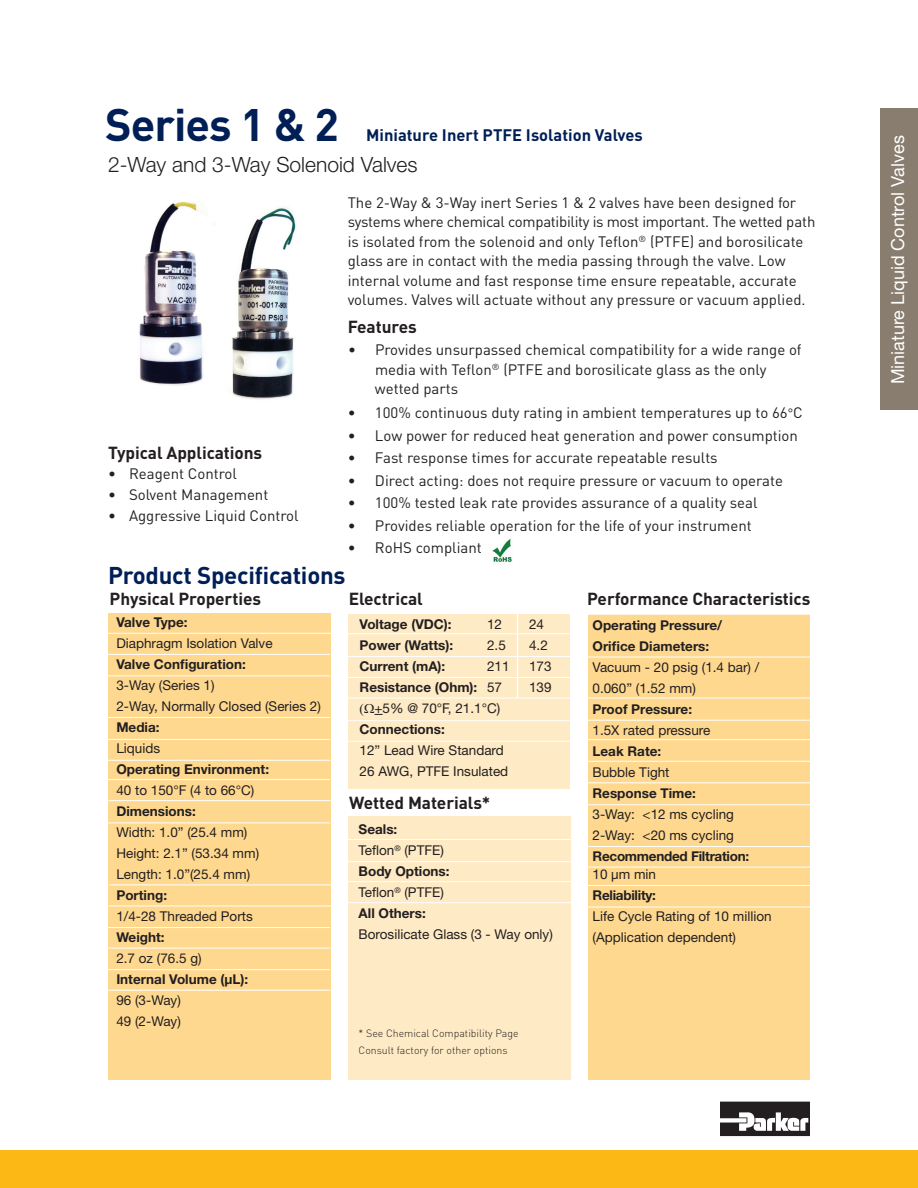
<style>
.page{position:relative;width:918px;height:1188px;background:#fff}
.page>*{position:absolute;margin:0;border:0;box-sizing:border-box;transform-origin:0 0}
.t1{font:700 45px "DINOT";letter-spacing:-.02em;color:#001f56}
.t2{font:700 24px "DIN";letter-spacing:-.01em;color:#001f56}
.t3{font:300 21px "Helvetica Neue LT Std";color:#231f20}
.t4{font:18px "Helvetica Neue LT Std";color:#fff}
.t5{font:700 17.25px "DIN";letter-spacing:-.005em;color:#231f20}
.t6{font:700 16.5px "DIN";color:#001f56}
.t7{font:15px/19.5px "DIN";color:#231f20}
.t8{font:13.5px/21px "Helvetica Neue LT Std";color:#231f20}
.t9{font:700 13.5px/21px "Helvetica Neue LT Std";color:#231f20}
.t10{font:700 13.5px "Helvetica Neue LT Std";letter-spacing:-.02em;color:#231f20}
.t11{font:300 10.5px/16.8px "DIN";color:#231f20}
.s1{font-family:"Helvetica Neue LT Std";font-size:13.5px}
.s2{font-weight:400}
</style>
<div class="page">
<div style="left:0;top:1150px;width:918px;height:38px;background:#fcb814"></div>
<svg style="left:720px;top:1102px;width:90px;height:34px"></svg>
<div style="left:880px;top:108px;width:38px;height:301px;background:#887d6e"></div>
<div style="left:108px;top:613px;width:222px;height:467px;background:#fed88f"></div>
<div style="left:349px;top:614px;width:221px;height:174px;background:#feeac4"></div>
<hr style="left:108px;top:633px;width:225px;height:1px;background:#fff">
<hr style="left:108px;top:739px;width:222px;height:1px;background:#fff">
<hr style="left:108px;top:760px;width:222px;height:1px;background:#fff">
<hr style="left:108px;top:779px;width:222px;height:1px;background:#fff">
<hr style="left:109px;top:800px;width:222px;height:1px;background:#fff">
<hr style="left:108px;top:823px;width:222px;height:1px;background:#fff">
<hr style="left:109px;top:885px;width:222px;height:1px;background:#fff">
<hr style="left:109px;top:906px;width:222px;height:1px;background:#fff">
<hr style="left:108px;top:717px;width:222px;height:1px;background:#fff">
<hr style="left:108px;top:676px;width:222px;height:1px;background:#fff">
<div style="left:588px;top:615px;width:222px;height:465px;background:#fed88f"></div>
<hr style="left:586px;top:657px;width:226px;height:1px;background:#fff">
<hr style="left:586px;top:804px;width:226px;height:1px;background:#fff">
<hr style="left:587px;top:698px;width:225px;height:1px;background:#fff">
<hr style="left:588px;top:720px;width:225px;height:1px;background:#fff">
<hr style="left:585px;top:761px;width:226px;height:1px;background:#fff">
<hr style="left:585px;top:782px;width:225px;height:1px;background:#fff">
<div style="left:348px;top:816px;width:222px;height:264px;background:#feeac4"></div>
<hr style="left:347px;top:839px;width:227px;height:1px;background:#fff">
<hr style="left:346px;top:881px;width:227px;height:1px;background:#fff">
<hr style="left:345px;top:902px;width:227px;height:1px;background:#fff">
<img style="left:231px;top:207px;width:65px;height:193px">
<img style="left:492px;top:538px;width:20px;height:24px">
<img style="left:139px;top:201px;width:77px;height:185px">
<hr style="left:586px;top:739px;width:226px;height:1px;background:#fff">
<hr style="left:347px;top:633px;width:226px;height:1px;background:#fff">
<hr style="left:347px;top:677px;width:225px;height:1px;background:#fff">
<hr style="left:346px;top:698px;width:225px;height:1px;background:#fff">
<hr style="left:347px;top:741px;width:225px;height:1px;background:#fff">
<hr style="left:347px;top:656px;width:225px;height:1px;background:#fff">
<hr style="left:345px;top:720px;width:225px;height:1px;background:#fff">
<hr style="left:585px;top:846px;width:226px;height:1px;background:#fff">
<hr style="left:585px;top:867px;width:226px;height:1px;background:#fff">
<hr style="left:586px;top:885px;width:226px;height:1px;background:#fff">
<hr style="left:108px;top:948px;width:222px;height:1px;background:#fff">
<hr style="left:108px;top:927px;width:222px;height:1px;background:#fff">
<hr style="left:108px;top:990px;width:222px;height:1px;background:#fff">
<hr style="left:108px;top:969px;width:222px;height:1px;background:#fff">
<hr style="left:108px;top:654px;width:222px;height:1px;background:#fff">
<hr style="left:586px;top:907px;width:226px;height:1px;background:#fff">
<hr style="left:517px;top:613px;width:1px;height:85px;background:#fff">
<hr style="left:346px;top:861px;width:227px;height:1px;background:#fff">
<svg style="left:374px;top:713px;width:9px;height:2px"></svg>
<h1 class="t1" style="left:105px;top:94px;width:236px">Series 1 &amp; 2</h1>
<h3 class="t3" style="left:108px;top:152px;width:311px">2-Way and 3-Way Solenoid Valves</h3>
<p class="t7" style="left:348px;top:192px;width:469px">The 2-Way &amp; 3-Way inert Series 1 &amp; 2 valves have been designed for systems where chemical compatibility is most important. The wetted path is isolated from the solenoid and only Teflon<sup>®</sup> (PTFE) and borosilicate glass are in contact with the media passing through the valve. Low internal volume and fast response time ensure repeatable, accurate volumes. Valves will actuate without any pressure or vacuum applied.</p>
<p class="t6" style="left:366px;top:124px;width:278px">Miniature Inert PTFE Isolation Valves</p>
<p class="t5" style="left:108px;top:441px;width:156px">Typical Applications</p>
<p class="t7" style="left:108px;top:463px;width:131px">• Reagent Control</p>
<p class="t7" style="left:108px;top:484px;width:162px">• Solvent Management</p>
<p class="t7" style="left:108px;top:505px;width:192px">• Aggressive Liquid Control</p>
<p class="t5" style="left:348px;top:315px;width:71px">Features</p>
<p class="t7" style="left:375px;top:340px;width:428px;text-indent:-27px">• Provides unsurpassed chemical compatibility for a wide range of media with Teflon<sup>®</sup> (PTFE and borosilicate glass as the only wetted parts</p>
<p class="t7" style="left:348px;top:403px;width:456px">• 100% continuous duty rating in ambient temperatures up to 66<span class="s1">°</span>C</p>
<p class="t7" style="left:348px;top:425px;width:452px">• Low power for reduced heat generation and power consumption</p>
<p class="t7" style="left:348px;top:448px;width:371px">• Fast response times for accurate repeatable results</p>
<p class="t7" style="left:348px;top:470px;width:437px">• Direct acting: does not require pressure or vacuum to operate</p>
<p class="t7" style="left:348px;top:493px;width:411px">• 100% tested leak rate provides assurance of a quality seal</p>
<p class="t7" style="left:348px;top:515px;width:405px">• Provides reliable operation for the life of your instrument</p>
<p class="t7" style="left:348px;top:538px;width:135px">• RoHS compliant</p>
<h2 class="t2" style="left:108px;top:560px;width:239px">Product Specifications</h2>
<p class="t5" style="left:110px;top:587px;width:153px">Physical Properties</p>
<p class="t5" style="left:349px;top:587px;width:76px">Electrical</p>
<p class="t5" style="left:587px;top:587px;width:225px">Performance Characteristics</p>
<p class="t9" style="left:360px;top:613px;width:94px">Voltage (VDC):</p>
<p class="t8" style="left:487px;top:614px;width:17px">12</p>
<p class="t8" style="left:529px;top:614px;width:17px">24</p>
<p class="t9" style="left:360px;top:634px;width:95px">Power (Watts):</p>
<p class="t8" style="left:487px;top:635px;width:20px">2.5</p>
<p class="t8" style="left:529px;top:635px;width:20px">4.2</p>
<p class="t9" style="left:360px;top:655px;width:87px">Current (mA):</p>
<p class="t8" style="left:487px;top:656px;width:24px">211</p>
<p class="t8" style="left:529px;top:656px;width:24px">173</p>
<p class="t9" style="left:360px;top:676px;width:144px">Resistance (Ohm): <span class="s2">57</span></p>
<p class="t8" style="left:529px;top:677px;width:24px">139</p>
<p class="t8" style="left:374px;top:698px;width:127px">+5% @ 70°F, 21.1°C)</p>
<p class="t9" style="left:360px;top:718px;width:87px">Connections:</p>
<p class="t8" style="left:360px;top:740px;width:150px">12” Lead Wire Standard<br>26 AWG, PTFE Insulated</p>
<p class="t9" style="left:116px;top:612px;width:73px">Valve Type:</p>
<p class="t8" style="left:116px;top:633px;width:158px">Diaphragm Isolation Valve</p>
<p class="t9" style="left:116px;top:654px;width:131px">Valve Configuration:</p>
<p class="t8" style="left:116px;top:675px;width:206px">3-Way (Series 1)<br>2-Way, Normally Closed (Series 2)</p>
<p class="t9" style="left:116px;top:717px;width:45px">Media:</p>
<p class="t8" style="left:116px;top:738px;width:45px">Liquids</p>
<p class="t9" style="left:116px;top:759px;width:154px">Operating Environment:</p>
<p class="t8" style="left:116px;top:780px;width:140px">40 to 150°F (4 to 66°C)</p>
<p class="t9" style="left:116px;top:801px;width:81px">Dimensions:</p>
<p class="t8" style="left:116px;top:822px;width:144px">Width: 1.0” (25.4 mm)<br>Height: 2.1” (53.34 mm)<br>Length: 1.0”(25.4 mm)</p>
<p class="t9" style="left:116px;top:885px;width:52px">Porting:</p>
<p class="t8" style="left:116px;top:906px;width:138px">1/4-28 Threaded Ports</p>
<p class="t9" style="left:116px;top:927px;width:50px">Weight:</p>
<p class="t8" style="left:116px;top:948px;width:87px">2.7 oz (76.5 g)</p>
<p class="t9" style="left:116px;top:969px;width:133px">Internal Volume (μL):</p>
<p class="t8" style="left:116px;top:990px;width:66px">96 (3-Way)<br>49 (2-Way)</p>
<p class="t9" style="left:593px;top:615px;width:131px">Operating Pressure/<br>Orifice Diameters:</p>
<p class="t8" style="left:593px;top:657px;width:168px">Vacuum - 20 psig (1.4 bar) /<br>0.060” (1.52 mm)</p>
<p class="t9" style="left:593px;top:699px;width:101px">Proof Pressure:</p>
<p class="t8" style="left:593px;top:720px;width:119px">1.5X rated pressure</p>
<p class="t9" style="left:593px;top:741px;width:70px">Leak Rate:</p>
<p class="t8" style="left:593px;top:762px;width:79px">Bubble Tight</p>
<p class="t9" style="left:593px;top:783px;width:105px">Response Time:</p>
<p class="t8" style="left:593px;top:804px;width:143px">3-Way: &lt;12 ms cycling<br>2-Way: &lt;20 ms cycling</p>
<p class="t10" style="left:593px;top:848px;width:158px">Recommended Filtration:</p>
<p class="t8" style="left:593px;top:864px;width:65px">10 μm min</p>
<p class="t10" style="left:593px;top:887px;width:65px">Reliability:</p>
<p class="t8" style="left:593px;top:906px;width:181px">Life Cycle Rating of 10 million (Application dependent)</p>
<p class="t5" style="left:349px;top:792px;width:143px">Wetted Materials*</p>
<p class="t9" style="left:359px;top:819px;width:93px">Seals:<br><span class="s2">Teflon</span><sup>®</sup> <span class="s2">(PTFE)<br></span>Body Options:<br><span class="s2">Teflon</span><sup>®</sup> <span class="s2">(PTFE)<br></span>All Others:</p>
<p class="t8" style="left:359px;top:924px;width:196px">Borosilicate Glass (3 - Way only)</p>
<p class="t11" style="left:359px;top:1025px;width:161px">* See Chemical Compatibility Page<br>Consult factory for other options</p>
<p class="t4" style="left:887px;top:384px;width:251px;rotate:-90deg">Miniature Liquid Control Valves</p>
</div>
